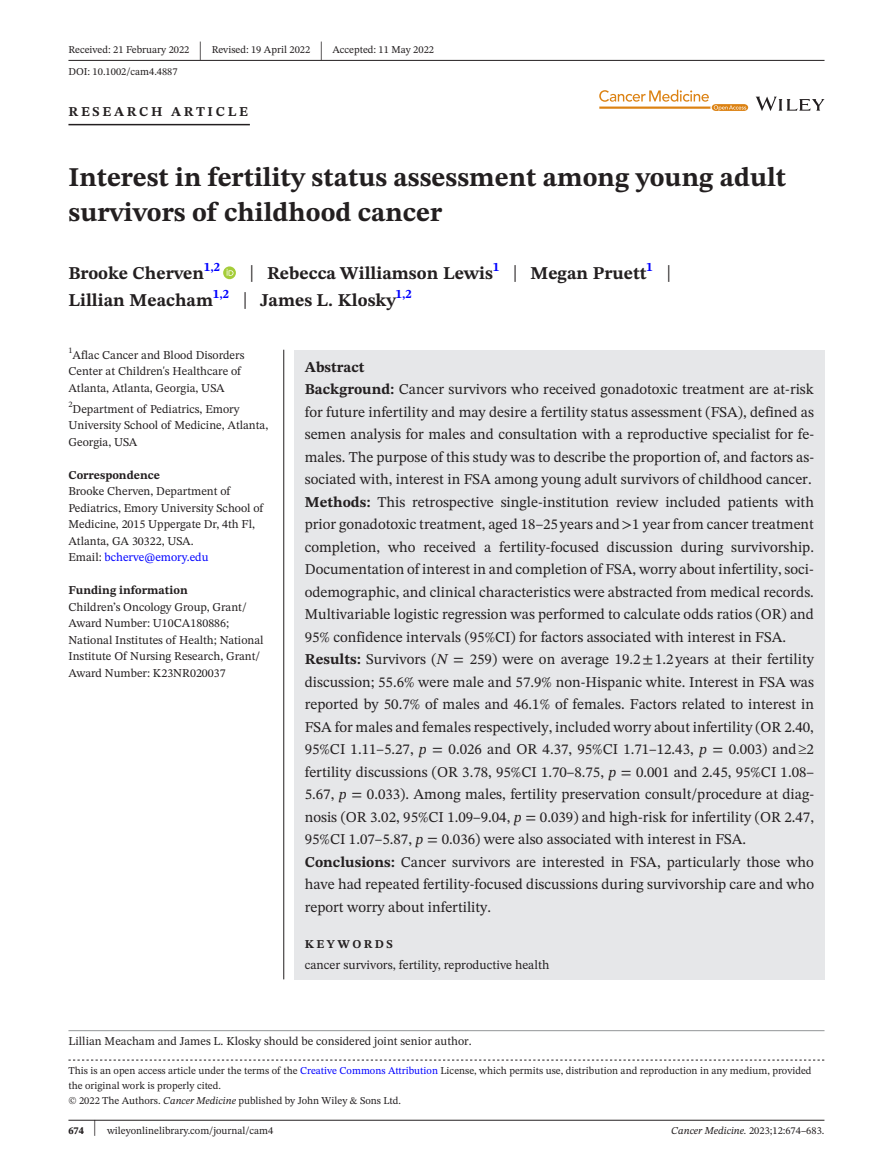
<style>
.page{position:relative;width:893px;height:1174px;background:#fff}
.page>*{position:absolute;margin:0;border:0;box-sizing:border-box;transform-origin:0 0}
.t1{font:700 27px/34.5px "STIX Two Text";color:#231f20}
.t2{font:25.65px "STIX Two Text";color:#231f20;scale:.49 1}
.t3{font:700 18px/27px "STIX Two Text";color:#231f20}
.t4{font:15px/22.5px "STIX Two Text";color:#231f20}
.t5{font:700 13.5px "STIX Two Text";letter-spacing:.2em;color:#231f20}
.t6{font:12.75px "STIX Two Text";color:#231f20}
.t7{font:12px/16.5px "STIX Two Text";color:#231f20}
.t8{font:700 12px "STIX Two Text";color:#231f20}
.t9{font:700 12px "STIX Two Text";letter-spacing:.2em;color:#231f20}
.t10{font:10.5px/15px "STIX Two Text";color:#231f20}
.s1{font-weight:400;font-size:23.4px}
.s2{color:#00f}
.s3{font-weight:700}
.s4{font-style:italic}
.s5{font-size:22.2px}
</style>
<div class="page">
<hr style="left:68px;top:1119px;width:756px;height:1px;background:#231f20">
<svg style="left:756px;top:97px;width:68px;height:14px"></svg>
<svg style="left:599px;top:90px;width:149px;height:21px"></svg>
<hr style="left:68px;top:60px;width:756px;height:1px;background:#231f20">
<hr style="left:68px;top:124px;width:182px;height:1px;background:#231f20">
<svg style="left:223px;top:266px;width:13px;height:13px"></svg>
<svg style="left:227px;top:269px;width:6px;height:7px"></svg>
<svg style="left:68px;top:1059px;width:756px;height:1px"></svg>
<hr style="left:68px;top:1030px;width:756px;height:1px;background:#939598">
<div style="left:294px;top:350px;width:530px;height:629px;background:#e6e7e9"></div>
<hr style="left:283px;top:350px;width:1px;height:629px;background:#231f20">
<p class="t10" style="left:68px;top:42px;width:123px">Received: 21 February 2022</p>
<h2 class="t2" style="left:199px;top:32px;width:8px">|</h2>
<p class="t10" style="left:212px;top:42px;width:100px">Revised: 19 April 2022</p>
<h2 class="t2" style="left:320px;top:32px;width:8px">|</h2>
<p class="t10" style="left:332px;top:42px;width:103px">Accepted: 11 May 2022</p>
<p class="t10" style="left:68px;top:64px;width:111px">DOI: 10.1002/cam4.4887</p>
<p class="t5" style="left:68px;top:101px;width:181px">RESEARCH ARTICLE</p>
<h1 class="t1" style="left:68px;top:161px;width:719px">Interest in fertility status assessment among young adult survivors of childhood cancer</h1>
<p class="t3" style="left:68px;top:260px;width:153px">Brooke Cherven<sup>1,2</sup></p>
<p class="t3" style="left:68px;top:260px;width:604px;text-indent:181px"><span class="s1">|</span> Rebecca Williamson Lewis<sup>1</sup> <span class="s1">|</span> Megan Pruett<sup>1</sup> <span class="s1">|<br></span>Lillian Meacham<sup>1,2</sup> <span class="s1">|</span> James L. Klosky<sup>1,2</sup></p>
<p class="t7" style="left:68px;top:346px;width:178px"><sup>1</sup>Aflac Cancer and Blood Disorders<br>Center at Children's Healthcare of<br>Atlanta, Atlanta, Georgia, USA</p>
<p class="t7" style="left:68px;top:400px;width:201px"><sup>2</sup>Department of Pediatrics, Emory<br>University School of Medicine, Atlanta,<br>Georgia, USA</p>
<p class="t8" style="left:68px;top:466px;width:93px">Correspondence</p>
<p class="t7" style="left:68px;top:483px;width:196px">Brooke Cherven, Department of<br>Pediatrics, Emory University School of<br>Medicine, 2015 Uppergate Dr, 4th Fl,<br>Atlanta, GA 30322, USA.<br>Email: <span class="s2">bcherve@emory.edu</span></p>
<p class="t8" style="left:68px;top:582px;width:121px">Funding information</p>
<p class="t7" style="left:68px;top:598px;width:197px">Children’s Oncology Group, Grant/ Award Number: U10CA180886; National Institutes of Health; National Institute Of Nursing Research, Grant/ Award Number: K23NR020037</p>
<p class="t4" style="left:305px;top:355px;width:511px"><span class="s3">Abstract<br>Background:</span> Cancer survivors who received gonadotoxic treatment are at-risk for future infertility and may desire a fertility status assessment (FSA), defined as semen analysis for males and consultation with a reproductive specialist for fe&shy;males. The purpose of this study was to describe the proportion of, and factors as&shy;sociated with, interest in FSA among young adult survivors of childhood cancer.<br><span class="s3">Methods:</span> This retrospective single-institution review included patients with prior gonadotoxic treatment, aged 18–25 years and&gt;1 year from cancer treatment completion, who received a fertility-focused discussion during survivorship.<br>Documentation of interest in and completion of FSA, worry about infertility, soci&shy;odemographic, and clinical characteristics were abstracted from medical records.<br>Multivariable logistic regression was performed to calculate odds ratios (OR) and 95% confidence intervals (95%CI) for factors associated with interest in FSA.<br><span class="s3">Results:</span> Survivors (<span class="s4">N</span> = 259) were on average 19.2±1.2 years at their fertility discussion; 55.6% were male and 57.9% non-Hispanic white. Interest in FSA was reported by 50.7% of males and 46.1% of females. Factors related to interest in FSA for males and females respectively, included worry about infertility (OR 2.40, 95%CI 1.11–5.27, <span class="s4">p</span> = 0.026 and OR 4.37, 95%CI 1.71–12.43, <span class="s4">p</span> = 0.003) and≥2 fertility discussions (OR 3.78, 95%CI 1.70–8.75, <span class="s4">p</span> = 0.001 and 2.45, 95%CI 1.08– 5.67, <span class="s4">p</span> = 0.033). Among males, fertility preservation consult/procedure at diag&shy;nosis (OR 3.02, 95%CI 1.09–9.04, <span class="s4">p</span> = 0.039) and high-risk for infertility (OR 2.47, 95%CI 1.07–5.87, <span class="s4">p</span> = 0.036) were also associated with interest in FSA.<br><span class="s3">Conclusions:</span> Cancer survivors are interested in FSA, particularly those who have had repeated fertility-focused discussions during survivorship care and who report worry about infertility.</p>
<p class="t9" style="left:305px;top:935px;width:90px">KEYWORDS</p>
<p class="t6" style="left:305px;top:955px;width:246px">cancer survivors, fertility, reproductive health</p>
<p class="t7" style="left:68px;top:1032px;width:405px">Lillian Meacham and James L. Klosky should be considered joint senior author.</p>
<p class="t10" style="left:68px;top:1063px;width:745px">This is an open access article under the terms of the <span class="s2">Creative Commons Attribution</span> License, which permits use, distribution and reproduction in any medium, provided the original work is properly cited.<br>© 2022 The Authors. <span class="s4">Cancer Medicine</span> published by John Wiley &amp; Sons Ltd.</p>
<p class="t10" style="left:68px;top:1123px;width:206px"><span class="s3">674</span> <span class="s5">|</span> wileyonlinelibrary.com/journal/cam4</p>
<p class="t10" style="left:671px;top:1123px;width:155px"><span class="s4">Cancer Medicine.</span> 2023;12:674–683.</p>
</div>
